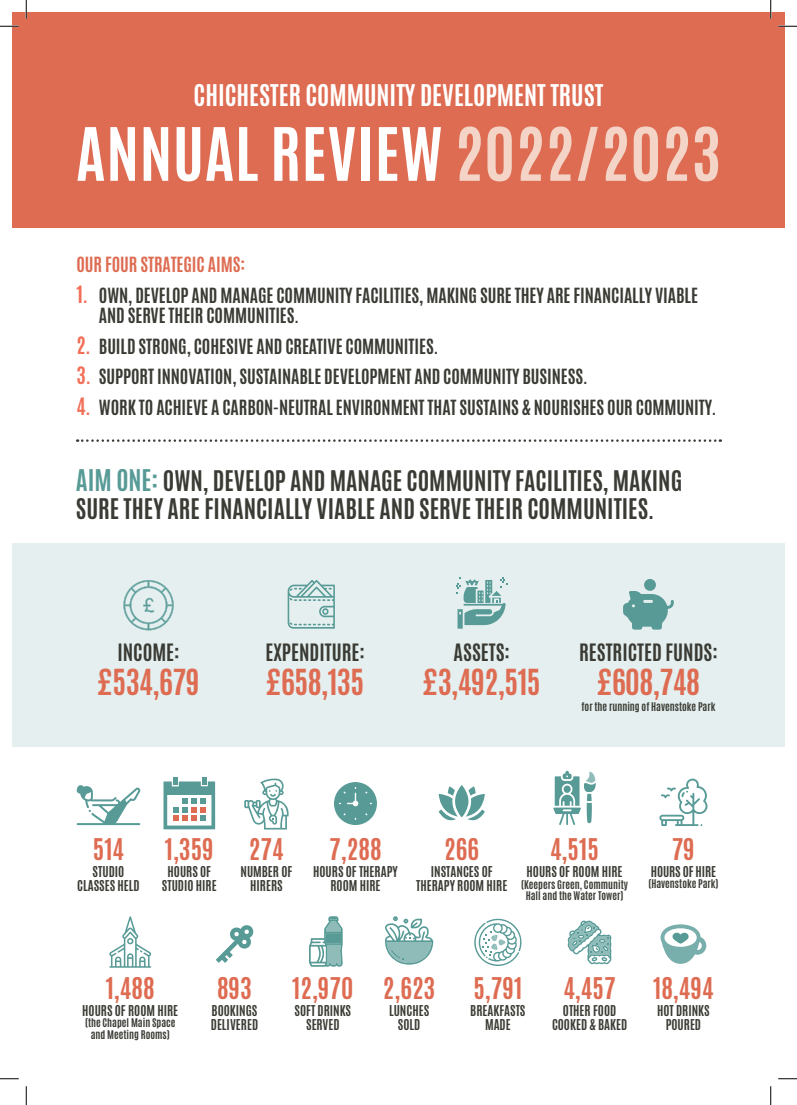
<style>
.page{position:relative;width:797px;height:1105px;background:#fff}
.page>*{position:absolute;margin:0;border:0;box-sizing:border-box;transform-origin:0 0}
.number_sub_bigger{font:700 62.5px "Antonio";letter-spacing:.01em;color:#fff}
.number{font:700 30px "Antonio";letter-spacing:-.02em;color:#de6c52}
.number-2{font:700 25px "Antonio";color:#de6c52}
.number_sub{font:700 25px "Antonio";color:#fff}
.number_sub-2{font:700 23.75px/27.5px "Antonio";color:#3a3b34}
.number_sub_bigger-2{font:700 20px "Antonio";color:#3a3b34}
.t1{font:700 17.5px/20px "Antonio";letter-spacing:-.005em;color:#3a3b34}
.t2{font:700 17.5px "Antonio";letter-spacing:-.005em;color:#de6c52}
.number-3{font:700 12.5px/13.8px "Antonio";color:#3a3b34;text-align:center}
.description{font:700 12.5px/13.8px "Antonio";color:#3a3b34;text-align:center}
.number-4{font:700 10px/11.2px "Antonio";color:#3a3b34;text-align:center}
.s1{color:#f3d4c7}
.s2{font-size:20px;color:#f26e57}
.s3{font-size:25px;color:#579a96}
</style>
<div class="page">
<div style="left:12px;top:543px;width:773px;height:203px;background:#e5efef"></div>
<div style="left:12px;top:12px;width:773px;height:216px;background:#de6c52"></div>
<svg style="left:77px;top:439px;width:643px;height:3px"></svg>
<svg style="left:334px;top:782px;width:43px;height:43px"></svg>
<svg style="left:660px;top:924px;width:46px;height:40px"></svg>
<svg style="left:76px;top:785px;width:65px;height:40px"></svg>
<svg style="left:474px;top:918px;width:48px;height:48px"></svg>
<svg style="left:568px;top:920px;width:43px;height:44px"></svg>
<svg style="left:385px;top:916px;width:48px;height:49px"></svg>
<svg style="left:309px;top:916px;width:34px;height:51px"></svg>
<svg style="left:163px;top:778px;width:52px;height:51px"></svg>
<svg style="left:553px;top:771px;width:43px;height:54px"></svg>
<svg style="left:216px;top:925px;width:38px;height:38px"></svg>
<svg style="left:438px;top:785px;width:47px;height:36px"></svg>
<svg style="left:123px;top:580px;width:51px;height:50px"></svg>
<svg style="left:288px;top:580px;width:47px;height:49px"></svg>
<svg style="left:456px;top:577px;width:52px;height:52px"></svg>
<svg style="left:244px;top:778px;width:44px;height:51px"></svg>
<svg style="left:659px;top:779px;width:48px;height:47px"></svg>
<svg style="left:109px;top:916px;width:42px;height:52px"></svg>
<div style="left:644px;top:579px;width:12px;height:12px;background:#579a96;border-radius:50%"></div>
<svg style="left:623px;top:591px;width:50px;height:39px"></svg>
<svg style="left:0;top:25px;width:19px;height:2px"></svg>
<svg style="left:778px;top:25px;width:19px;height:2px"></svg>
<svg style="left:0;top:1078px;width:19px;height:1px"></svg>
<svg style="left:778px;top:1078px;width:19px;height:1px"></svg>
<svg style="left:25px;top:0;width:2px;height:19px"></svg>
<svg style="left:25px;top:1086px;width:2px;height:19px"></svg>
<svg style="left:770px;top:0;width:1px;height:19px"></svg>
<svg style="left:770px;top:1086px;width:1px;height:19px"></svg>
<p class="number_sub" style="left:194px;top:77px;width:411px">CHICHESTER COMMUNITY DEVELOPMENT TRUST</p>
<p class="number_sub_bigger" style="left:76px;top:107px;width:646px">ANNUAL REVIEW <span class="s1">2022/2023</span></p>
<p class="t2" style="left:76px;top:252px;width:170px">OUR FOUR STRATEGIC AIMS:</p>
<p class="t1" style="left:99px;top:286px;width:600px;text-indent:-22px"><span class="s2">1.</span> OWN, DEVELOP AND MANAGE COMMUNITY FACILITIES, MAKING SURE THEY ARE FINANCIALLY VIABLE<br>AND SERVE THEIR COMMUNITIES.</p>
<p class="t1" style="left:76px;top:336px;width:363px"><span class="s2">2.</span> BUILD STRONG, COHESIVE AND CREATIVE COMMUNITIES.</p>
<p class="t1" style="left:76px;top:367px;width:512px"><span class="s2">3.</span> SUPPORT INNOVATION, SUSTAINABLE DEVELOPMENT AND COMMUNITY BUSINESS.</p>
<p class="t1" style="left:76px;top:398px;width:641px"><span class="s2">4.</span> WORK TO ACHIEVE A CARBON-NEUTRAL ENVIRONMENT THAT SUSTAINS &amp; NOURISHES OUR COMMUNITY.</p>
<p class="number_sub-2" style="left:76px;top:468px;width:608px"><span class="s3">AIM ONE:</span> OWN, DEVELOP AND MANAGE COMMUNITY FACILITIES, MAKING<br>SURE THEY ARE FINANCIALLY VIABLE AND SERVE THEIR COMMUNITIES.</p>
<p class="number_sub_bigger-2" style="left:117px;top:637px;width:64px">INCOME:</p>
<p class="number" style="left:97px;top:659px;width:104px">£534,679</p>
<p class="number_sub_bigger-2" style="left:265px;top:637px;width:101px">EXPENDITURE:</p>
<p class="number" style="left:266px;top:659px;width:100px">£658,135</p>
<p class="number_sub_bigger-2" style="left:453px;top:637px;width:58px">ASSETS:</p>
<p class="number" style="left:422px;top:659px;width:120px">£3,492,515</p>
<p class="number_sub_bigger-2" style="left:579px;top:637px;width:140px">RESTRICTED FUNDS:</p>
<p class="number" style="left:597px;top:659px;width:105px">£608,748</p>
<p class="number-4" style="left:581px;top:701px;width:135px">for the running of Havenstoke Park</p>
<p class="number-2" style="left:93px;top:830px;width:33px">514</p>
<p class="description" style="left:77px;top:865px;width:64px">STUDIO<br>CLASSES HELD</p>
<p class="number-2" style="left:165px;top:830px;width:51px">1,359</p>
<p class="number-3" style="left:162px;top:865px;width:56px">HOURS OF<br>STUDIO HIRE</p>
<p class="number-2" style="left:249px;top:830px;width:36px">274</p>
<p class="number-3" style="left:240px;top:865px;width:53px">NUMBER OF<br>HIRERS</p>
<p class="number-2" style="left:329px;top:830px;width:54px">7,288</p>
<p class="number-3" style="left:313px;top:865px;width:86px">HOURS OF THERAPY<br>ROOM HIRE</p>
<p class="number-2" style="left:444px;top:830px;width:36px">266</p>
<p class="number-3" style="left:416px;top:865px;width:93px">INSTANCES OF<br>THERAPY ROOM HIRE</p>
<p class="number-2" style="left:550px;top:830px;width:51px">4,515</p>
<p class="number-3" style="left:526px;top:865px;width:97px">HOURS OF ROOM HIRE</p>
<p class="number-4" style="left:521px;top:879px;width:108px">(Keepers Green, Community<br>Hall and the Water Tower)</p>
<p class="number-2" style="left:672px;top:830px;width:24px">79</p>
<p class="number-3" style="left:651px;top:865px;width:67px">HOURS OF HIRE</p>
<p class="number-4" style="left:648px;top:879px;width:72px">(Havenstoke Park)</p>
<p class="number-2" style="left:106px;top:969px;width:51px">1,488</p>
<p class="number-3" style="left:82px;top:1004px;width:97px">HOURS OF ROOM HIRE</p>
<p class="number-4" style="left:85px;top:1017px;width:92px">(the Chapel Main Space and Meeting Rooms)</p>
<p class="number-2" style="left:217px;top:969px;width:36px">893</p>
<p class="number-3" style="left:211px;top:1004px;width:49px;text-align:left">BOOKINGS<br>DELIVERED</p>
<p class="number-2" style="left:292px;top:969px;width:63px">12,970</p>
<p class="number-3" style="left:294px;top:1004px;width:58px">SOFT DRINKS<br>SERVED</p>
<p class="number-2" style="left:383px;top:969px;width:54px">2,623</p>
<p class="number-3" style="left:389px;top:1004px;width:42px">LUNCHES<br>SOLD</p>
<p class="number-2" style="left:473px;top:969px;width:50px">5,791</p>
<p class="number-3" style="left:470px;top:1004px;width:57px">BREAKFASTS<br>MADE</p>
<p class="number-2" style="left:563px;top:969px;width:54px">4,457</p>
<p class="number-3" style="left:552px;top:1004px;width:77px">OTHER FOOD<br>COOKED &amp; BAKED</p>
<p class="number-2" style="left:653px;top:969px;width:62px">18,494</p>
<p class="number-3" style="left:657px;top:1004px;width:54px">HOT DRINKS<br>POURED</p>
</div>
